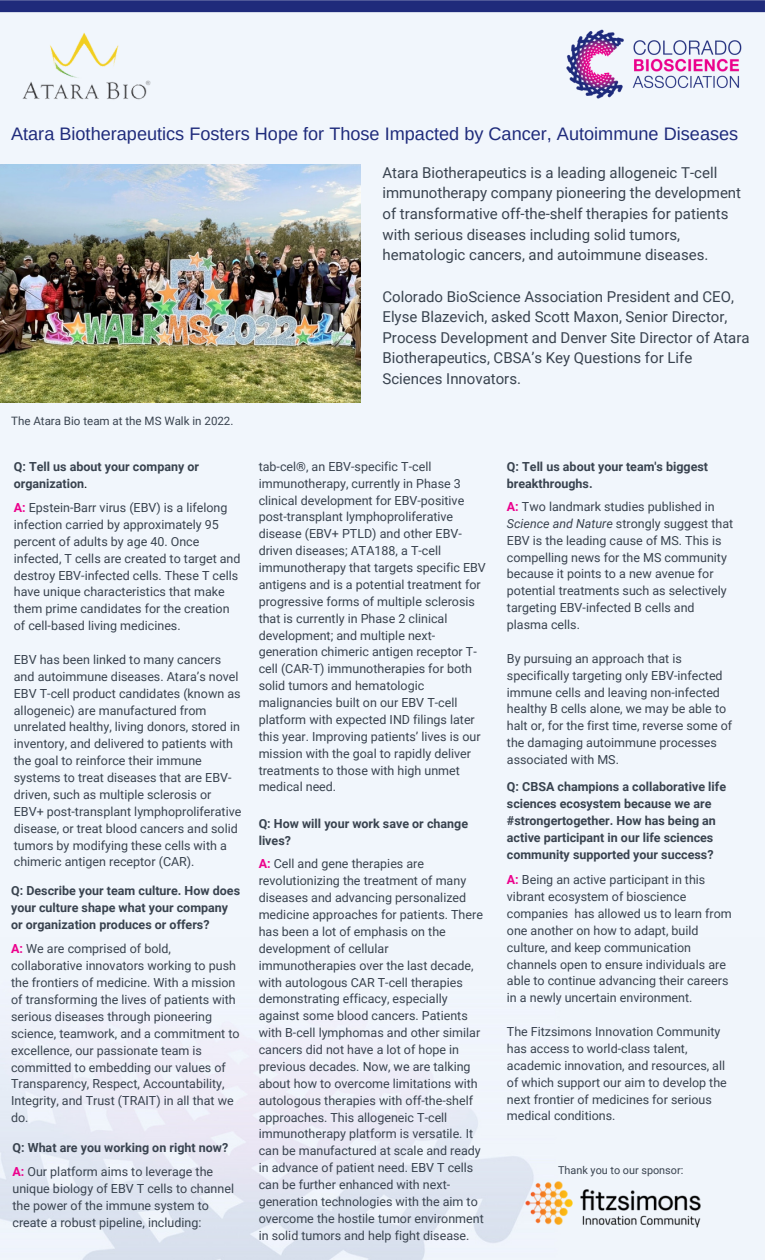
<style>
.page{position:relative;width:765px;height:1260px;background:#f1f6fc}
.page>*{position:absolute;margin:0;border:0;box-sizing:border-box;transform-origin:0 0}
.t1{font:18.12px "Arimo";color:#1f2b7b}
.t2{font:15px/20.6px "Roboto";color:#39434f}
.t3{font:12.5px/16.9px "Roboto";color:#39434f}
.t4{font:700 12.5px/16.9px "Roboto";color:#39434f}
.t5{font:11.62px "Roboto";color:#39434f}
.t6{font:10.88px "Roboto";color:#39434f}
.s1{font-weight:400;color:#000}
.s2{font-weight:700;color:#ec008c}
.s3{font-style:italic}
</style>
<div class="page">
<svg style="left:0;top:0;width:765px;height:12px;background:#232e7d"></svg>
<img style="left:566px;top:30px;width:176px;height:68px">
<img style="left:526px;top:1182px;width:174px;height:45px">
<img style="left:0;top:164px;width:361px;height:238px">
<img style="left:22px;top:32px;width:129px;height:68px">
<p class="t1" style="left:11px;top:124px;width:729px">Atara Biotherapeutics Fosters Hope for Those Impacted by Cancer, Autoimmune Diseases</p>
<p class="t5" style="left:11px;top:414px;width:224px">The Atara Bio team at the MS Walk in 2022.</p>
<p class="t2" style="left:382px;top:162px;width:360px">Atara Biotherapeutics is a leading allogeneic T-cell immunotherapy company pioneering the development of transformative off-the-shelf therapies for patients with serious diseases including solid tumors, hematologic cancers, and autoimmune diseases.</p>
<p class="t2" style="left:382px;top:286px;width:369px">Colorado BioScience Association President and CEO, Elyse Blazevich, asked Scott Maxon, Senior Director, Process Development and Denver Site Director of Atara Biotherapeutics, CBSA’s Key Questions for Life Sciences Innovators.</p>
<p class="t4" style="left:14px;top:458px;width:187px">Q: Tell us about your company or organization<span class="s1">.</span></p>
<p class="t3" style="left:259px;top:458px;width:229px">tab-cel®, an EBV-specific T-cell immunotherapy, currently in Phase 3 clinical development for EBV-positive post-transplant lymphoproliferative disease (EBV+ PTLD) and other EBV&shy;driven diseases; ATA188, a T-cell immunotherapy that targets specific EBV antigens and is a potential treatment for progressive forms of multiple sclerosis that is currently in Phase 2 clinical development; and multiple next&shy;generation chimeric antigen receptor T&shy;cell (CAR-T) immunotherapies for both solid tumors and hematologic malignancies built on our EBV T-cell platform with expected IND filings later this year. Improving patients’ lives is our mission with the goal to rapidly deliver treatments to those with high unmet medical need.</p>
<p class="t3" style="left:14px;top:499px;width:228px"><span class="s2">A:</span> Epstein-Barr virus (EBV) is a lifelong infection carried by approximately 95 percent of adults by age 40. Once infected, T cells are created to target and destroy EBV-infected cells. These T cells have unique characteristics that make them prime candidates for the creation of cell-based living medicines.</p>
<p class="t3" style="left:14px;top:651px;width:229px">EBV has been linked to many cancers and autoimmune diseases. Atara’s novel EBV T-cell product candidates (known as allogeneic) are manufactured from unrelated healthy, living donors, stored in inventory, and delivered to patients with the goal to reinforce their immune systems to treat diseases that are EBV&shy;driven, such as multiple sclerosis or EBV+ post-transplant lymphoproliferative disease, or treat blood cancers and solid tumors by modifying these cells with a chimeric antigen receptor (CAR).</p>
<p class="t4" style="left:259px;top:816px;width:211px">Q: How will your work save or change lives?</p>
<p class="t3" style="left:259px;top:856px;width:227px"><span class="s2">A:</span> Cell and gene therapies are revolutionizing the treatment of many diseases and advancing personalized medicine approaches for patients. There has been a lot of emphasis on the development of cellular immunotherapies over the last decade, with autologous CAR T-cell therapies demonstrating efficacy, especially against some blood cancers. Patients with B-cell lymphomas and other similar cancers did not have a lot of hope in previous decades. Now, we are talking about how to overcome limitations with autologous therapies with off-the-shelf approaches. This allogeneic T-cell immunotherapy platform is versatile. It can be manufactured at scale and ready in advance of patient need. EBV T cells can be further enhanced with next&shy;generation technologies with the aim to overcome the hostile tumor environment in solid tumors and help fight disease.</p>
<p class="t4" style="left:11px;top:882px;width:231px">Q: Describe your team culture. How does your culture shape what your company or organization produces or offers?</p>
<p class="t3" style="left:11px;top:941px;width:230px"><span class="s2">A:</span> We are comprised of bold, collaborative innovators working to push the frontiers of medicine. With a mission of transforming the lives of patients with serious diseases through pioneering science, teamwork, and a commitment to excellence, our passionate team is committed to embedding our values of Transparency, Respect, Accountability, Integrity, and Trust (TRAIT) in all that we do.</p>
<p class="t4" style="left:12px;top:1139px;width:217px">Q: What are you working on right now?</p>
<p class="t3" style="left:12px;top:1163px;width:223px"><span class="s2">A:</span> Our platform aims to leverage the unique biology of EBV T cells to channel the power of the immune system to create a robust pipeline, including:</p>
<p class="t4" style="left:507px;top:458px;width:203px">Q: Tell us about your team's biggest breakthroughs.</p>
<p class="t3" style="left:507px;top:498px;width:228px"><span class="s2">A:</span> Two landmark studies published in <span class="s3">Science and Nature</span> strongly suggest that EBV is the leading cause of MS. This is compelling news for the MS community because it points to a new avenue for potential treatments such as selectively targeting EBV-infected B cells and plasma cells.</p>
<p class="t3" style="left:507px;top:650px;width:227px">By pursuing an approach that is specifically targeting only EBV-infected immune cells and leaving non-infected healthy B cells alone, we may be able to halt or, for the first time, reverse some of the damaging autoimmune processes associated with MS.</p>
<p class="t4" style="left:507px;top:778px;width:221px">Q: CBSA champions a collaborative life sciences ecosystem because we are #strongertogether. How has being an active participant in our life sciences community supported your success?</p>
<p class="t3" style="left:507px;top:871px;width:226px"><span class="s2">A:</span> Being an active participant in this vibrant ecosystem of bioscience companies has allowed us to learn from one another on how to adapt, build culture, and keep communication channels open to ensure individuals are able to continue advancing their careers in a newly uncertain environment.</p>
<p class="t3" style="left:507px;top:1023px;width:221px">The Fitzsimons Innovation Community has access to world-class talent, academic innovation, and resources, all of which support our aim to develop the next frontier of medicines for serious medical conditions.</p>
<p class="t6" style="left:558px;top:1164px;width:127px">Thank you to our sponsor:</p>
</div>
